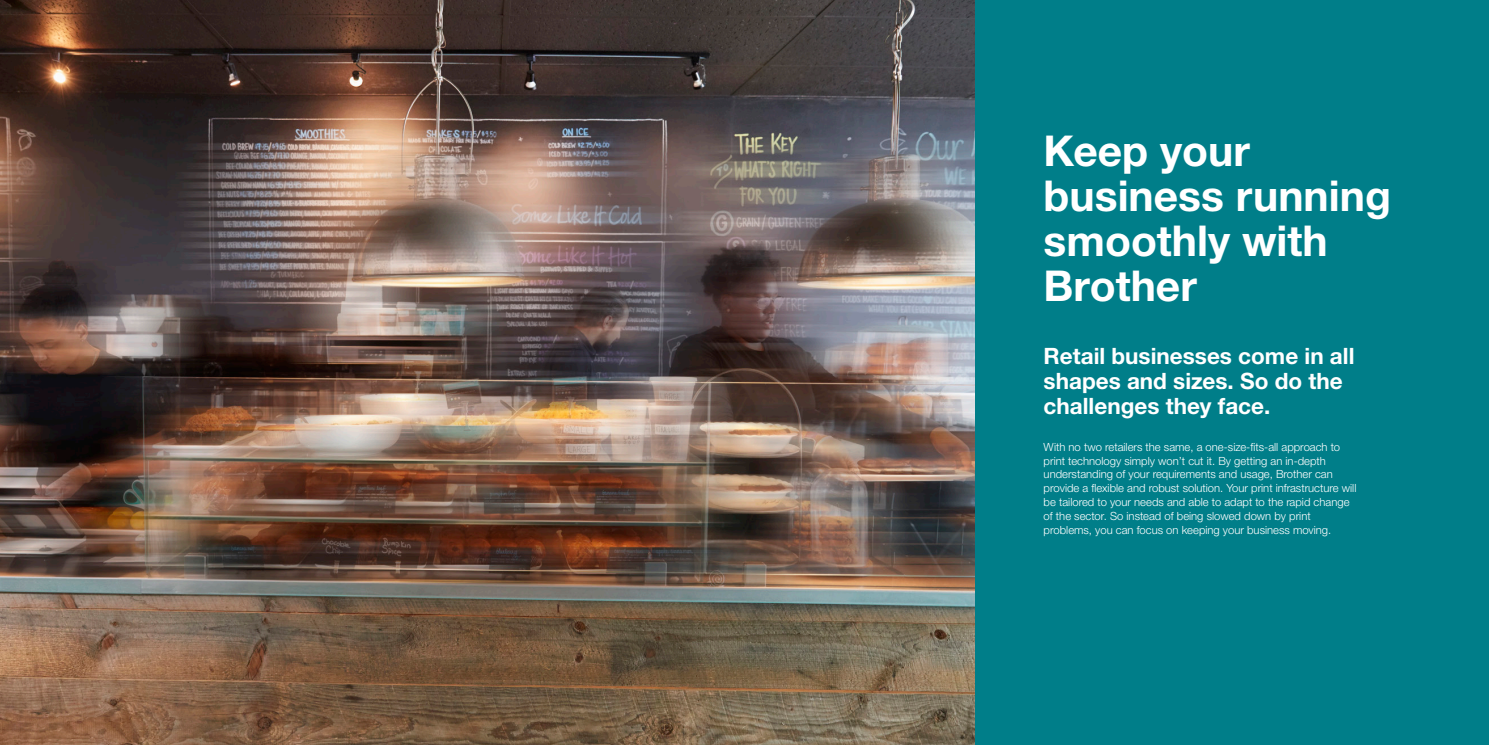
<style>
.page{position:relative;width:1489px;height:745px;background:#fff}
.page>*{position:absolute;margin:0;border:0;box-sizing:border-box;transform-origin:0 0}
.t1{font:700 42.5px/45px "Helvetica Neue LTW1 G";color:#fff}
.t2{font:700 22.5px/25px "Helvetica Neue LTW1 G";color:#fff}
.t3{font:300 11.25px/13.8px "Helvetica Neue LTW1 G";color:#fff}
</style>
<div class="page">
<img style="left:0;top:0;width:975px;height:744px">
<div style="left:975px;top:0;width:513px;height:744px;background:#007e89"></div>
<p class="t1" style="left:1043px;top:127px;width:349px">Keep your business running smoothly with<br>Brother</p>
<p class="t2" style="left:1043px;top:343px;width:312px">Retail businesses come in all shapes and sizes. So do the challenges they face.</p>
<p class="t3" style="left:1043px;top:439px;width:314px">With no two retailers the same, a one-size-fits-all approach to print technology simply won’t cut it. By getting an in-depth understanding of your requirements and usage, Brother can provide a flexible and robust solution. Your print infrastructure will be tailored to your needs and able to adapt to the rapid change of the sector. So instead of being slowed down by print problems, you can focus on keeping your business moving.</p>
</div>
